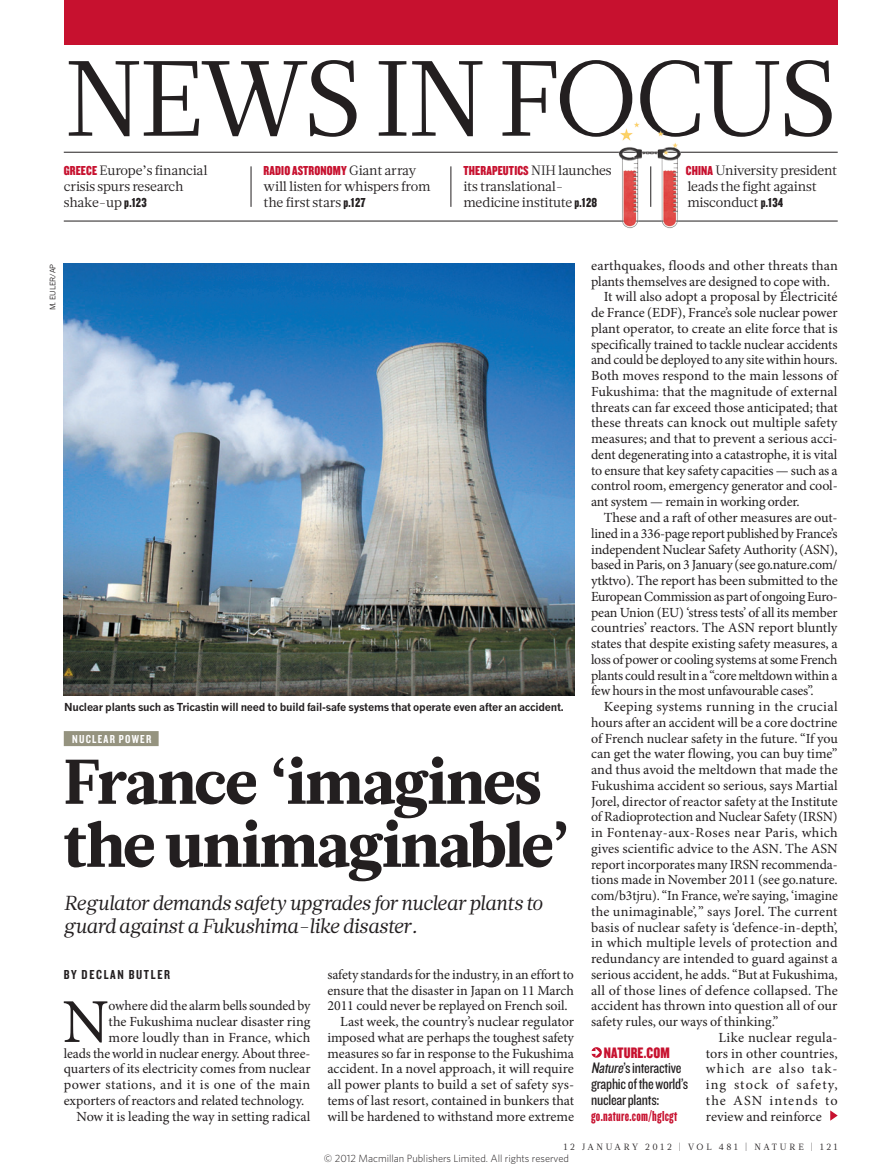
<style>
.page{position:relative;width:893px;height:1174px;background:#fff}
.page>*{position:absolute;margin:0;border:0;box-sizing:border-box;transform-origin:0 0}
.SECTION_HEADING{font:106.5px "Glosa Math";letter-spacing:-.025em;color:#231f20}
.HEAD_42{font:900 63px/63px "Glosa Math";letter-spacing:-.015em;color:#231f20}
.BODY_DROP_CAP{font:62.4px "Minion Pro";color:#231f20}
.INTRO{font:italic 20.25px/23.7px "Glosa Math";color:#231f20}
.WEB_BOX_TEXT{font:15.75px/15.8px "Knockout 29 Junior Ltweight";letter-spacing:-.015em;color:#231f20}
.WEB_BOX_NATURE{font:15.75px "Knockout 69 Full Liteweight";letter-spacing:.01em;color:#c7112f}
.WEB_BOX_URL{font:15px "Knockout 68 Full Featherwt";letter-spacing:.02em;color:#c7112f}
.BODY_INDENT{font:13.95px/15.8px "Minion Pro";letter-spacing:-.005em;color:#231f20;text-align:justify}
.BODY_DROP_CAP-2{font:13.95px "Minion Pro";letter-spacing:-.005em;color:#231f20}
.BODY_DROP_CAP-3{font:13.95px "Minion Pro";letter-spacing:.025em;color:#231f20}
.MINI_TOC_TEXT{font:13.5px/15.8px "Glosa Math";letter-spacing:-.01em;color:#231f20}
.AUTHOR_BYLINE{font:13.5px "Knockout 49 Liteweight";letter-spacing:.12em;color:#231f20}
.SUBJECT_STRAP{font:12px "Knockout 49 Liteweight";letter-spacing:.1em;color:#fff}
.PIC_CAPTION{font:700 10.8px "News Gothic MTOT";letter-spacing:-.02em;color:#231f20}
.t1{font:300 10.5px "Whitney";color:#231f20}
.t2{font:9px "Glosa Math";letter-spacing:.3em;color:#231f20}
.PIC_CREDIT{font:7.5px "News Gothic MTOT";color:#231f20}
.s1{font-family:"Knockout 69 Full Liteweight";color:#c7112f}
.s2{font-family:"Knockout 69 Full Liteweight"}
.s3{font-style:italic}
</style>
<div class="page">
<hr style="left:64px;top:221px;width:774px;height:1px;background:#231f20">
<hr style="left:64px;top:152px;width:774px;height:1px;background:#231f20">
<img style="left:616px;top:122px;width:68px;height:107px">
<svg style="left:830px;top:1110px;width:8px;height:10px"></svg>
<div style="left:64px;top:731px;width:95px;height:15px;background:#95937f"></div>
<svg style="left:591px;top:1047px;width:11px;height:10px"></svg>
<svg style="left:591px;top:1048px;width:9px;height:8px"></svg>
<img style="left:64px;top:264px;width:510px;height:431px">
<div style="left:64px;top:0;width:774px;height:45px;background:#c7112f"></div>
<hr style="left:251px;top:166px;width:1px;height:41px;background:#231f20">
<hr style="left:451px;top:166px;width:1px;height:41px;background:#231f20">
<hr style="left:650px;top:166px;width:1px;height:41px;background:#231f20">
<p class="SECTION_HEADING" style="left:65px;top:29px;width:774px">NEWS IN FOCUS</p>
<p class="MINI_TOC_TEXT" style="left:264px;top:163px;width:168px"><span class="s1">RADIO ASTRONOMY</span> Giant array will listen for whispers from the first stars <span class="s2">p.127</span></p>
<p class="MINI_TOC_TEXT" style="left:64px;top:163px;width:145px"><span class="s1">GREECE</span> Europe’s financial crisis spurs research shake-up <span class="s2">p.123</span></p>
<p class="MINI_TOC_TEXT" style="left:463px;top:163px;width:150px"><span class="s1">THERAPEUTICS</span> NIH launches its translational&shy;medicine institute <span class="s2">p.128</span></p>
<p class="MINI_TOC_TEXT" style="left:686px;top:163px;width:153px"><span class="s1">CHINA</span> University president leads the fight against misconduct <span class="s2">p.134</span></p>
<p class="PIC_CREDIT" style="left:48px;top:310px;width:48px;rotate:-90deg">M. EULER/AP</p>
<p class="PIC_CAPTION" style="left:64px;top:700px;width:501px">Nuclear plants such as Tricastin will need to build fail-safe systems that operate even after an accident.</p>
<p class="SUBJECT_STRAP" style="left:72px;top:731px;width:81px">NUCLEAR POWER</p>
<p class="HEAD_42" style="left:64px;top:751px;width:509px">France ‘imagines the unimaginable’</p>
<p class="INTRO" style="left:64px;top:891px;width:480px">Regulator demands safety upgrades for nuclear plants to guard against a Fukushima-like disaster.</p>
<p class="AUTHOR_BYLINE" style="left:64px;top:965px;width:108px">BY DECLAN BUTLER</p>
<p class="BODY_DROP_CAP" style="left:63px;top:984px;width:48px">N</p>
<p class="BODY_DROP_CAP-2" style="left:109px;top:997px;width:203px">owhere did the alarm bells sounded by</p>
<p class="BODY_DROP_CAP-2" style="left:109px;top:1013px;width:203px">the Fukushima nuclear disaster ring</p>
<p class="BODY_DROP_CAP-2" style="left:109px;top:1029px;width:203px">more loudly than in France, which</p>
<p class="BODY_DROP_CAP-2" style="left:64px;top:1044px;width:248px">leads the world in nuclear energy. About three-</p>
<p class="BODY_DROP_CAP-2" style="left:64px;top:1060px;width:248px">quarters of its electricity comes from nuclear</p>
<p class="BODY_DROP_CAP-3" style="left:64px;top:1076px;width:248px">power stations, and it is one of the main</p>
<p class="BODY_DROP_CAP-2" style="left:64px;top:1092px;width:242px">exporters of reactors and related technology.</p>
<p class="BODY_INDENT" style="left:77px;top:1109px;width:235px">Now it is leading the way in setting radical</p>
<p class="BODY_INDENT" style="left:327px;top:967px;width:248px">safety standards for the industry, in an effort to ensure that the disaster in Japan on 11 March 2011 could never be replayed on French soil.</p>
<p class="BODY_INDENT" style="left:327px;top:1014px;width:248px;text-indent:13px">Last week, the country’s nuclear regulator imposed what are perhaps the toughest safety measures so far in response to the Fukushima accident. In a novel approach, it will require all power plants to build a set of safety sys&shy;tems of last resort, contained in bunkers that will be hardened to withstand more extreme</p>
<p class="BODY_INDENT" style="left:591px;top:258px;width:248px">earthquakes, floods and other threats than plants themselves are designed to cope with.</p>
<p class="BODY_INDENT" style="left:591px;top:290px;width:248px;text-indent:13px">It will also adopt a proposal by Électricité de France (EDF), France’s sole nuclear power plant operator, to create an elite force that is specifically trained to tackle nuclear accidents and could be deployed to any site within hours.<br>Both moves respond to the main lessons of Fukushima: that the magnitude of external threats can far exceed those anticipated; that these threats can knock out multiple safety measures; and that to prevent a serious acci&shy;dent degenerating into a catastrophe, it is vital to ensure that key safety capacities — such as a control room, emergency generator and cool&shy;ant system — remain in working order.</p>
<p class="BODY_INDENT" style="left:591px;top:510px;width:248px;text-indent:13px">These and a raft of other measures are out&shy;lined in a 336-page report published by France’s independent Nuclear Safety Authority (ASN), based in Paris, on 3 January (see go.nature.com/ ytktvo). The report has been submitted to the European Commission as part of ongoing Euro&shy;pean Union (EU) ‘stress tests’ of all its member countries’ reactors. The ASN report bluntly states that despite existing safety measures, a loss of power or cooling systems at some French plants could result in a “core meltdown within a few hours in the most unfavourable cases”.</p>
<p class="BODY_INDENT" style="left:591px;top:699px;width:248px;text-indent:13px">Keeping systems running in the crucial hours after an accident will be a core doctrine of French nuclear safety in the future. “If you can get the water flowing, you can buy time” and thus avoid the meltdown that made the Fukushima accident so serious, says Martial Jorel, director of reactor safety at the Institute of Radioprotection and Nuclear Safety (IRSN) in Fontenay-aux-Roses near Paris, which gives scientific advice to the ASN. The ASN report incorporates many IRSN recommenda&shy;tions made in November 2011 (see go.nature. com/b3tjru). “In France, we’re saying, ‘imagine the unimaginable’,” says Jorel. The current basis of nuclear safety is ‘defence-in-depth’, in which multiple levels of protection and redundancy are intended to guard against a serious accident, he adds. “But at Fukushima, all of those lines of defence collapsed. The accident has thrown into question all of our safety rules, our ways of thinking.”</p>
<p class="BODY_INDENT" style="left:706px;top:1030px;width:133px;text-indent:13px">Like nuclear regula&shy;tors in other countries, which are also tak&shy;ing stock of safety, the ASN intends to review and reinforce</p>
<p class="WEB_BOX_NATURE" style="left:604px;top:1042px;width:67px">NATURE.COM</p>
<p class="WEB_BOX_TEXT" style="left:591px;top:1059px;width:99px"><span class="s3">Nature</span>’s interactive graphic of the world’s nuclear plants:</p>
<p class="WEB_BOX_URL" style="left:591px;top:1106px;width:88px">go.nature.com/hglcgt</p>
<p class="t2" style="left:564px;top:1141px;width:275px">12 JANUARY 2012 | VOL 481 | NATURE | 121</p>
<p class="t1" style="left:324px;top:1151px;width:247px">© 2012 Macmillan Publishers Limited. All rights reserved</p>
</div>
